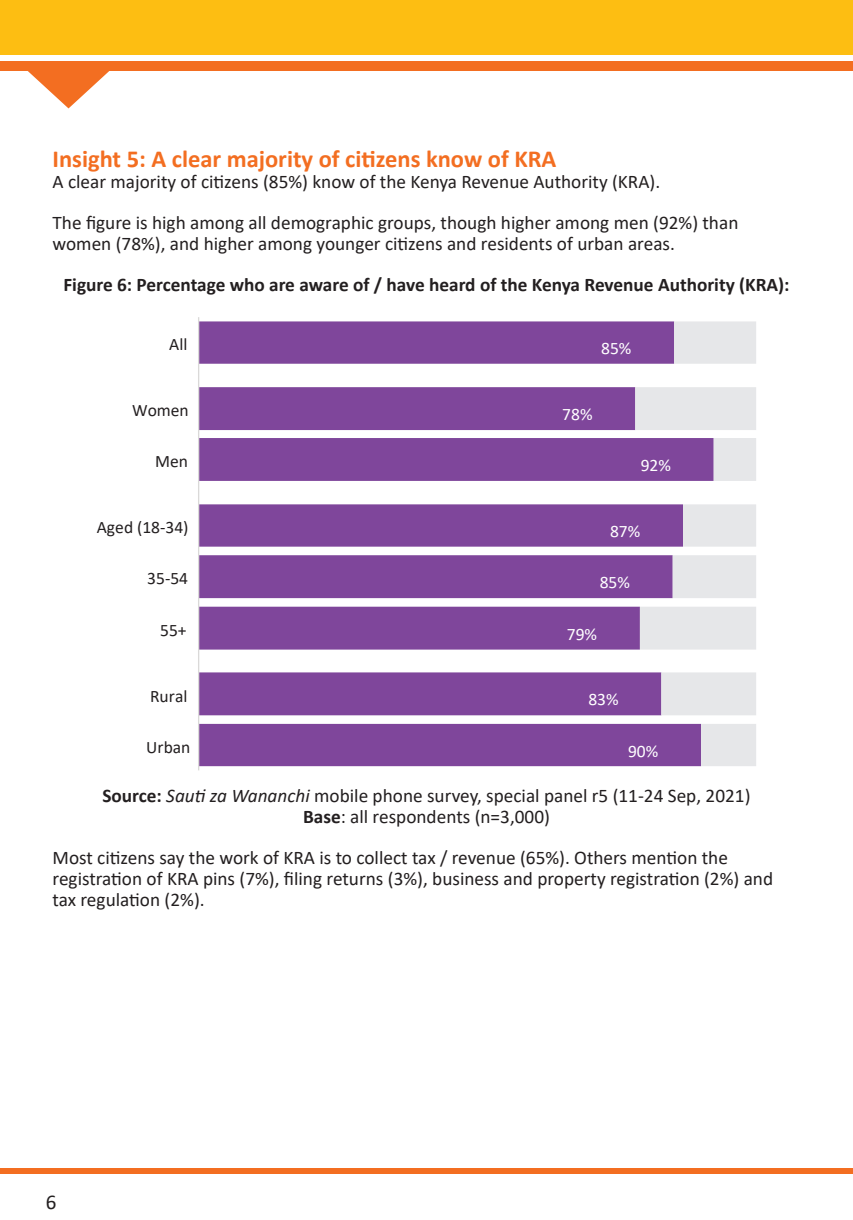
<style>
.page{position:relative;width:853px;height:1220px;background:#fff}
.page>*{position:absolute;margin:0;border:0;box-sizing:border-box;transform-origin:0 0}
.t1{font:700 24.5px "Calibri";color:#f36e21}
.t2{font:21px "Calibri";color:#231f20}
.t3{font:19.25px/20.8px "Calibri";color:#231f20}
.t4{font:700 19.25px "Calibri";color:#231f20}
.t5{font:17.5px "Calibri";color:#231f20}
.t6{font:17.5px "Calibri";color:#fff}
.s1{font-weight:700}
.s2{font-style:italic}
</style>
<div class="page">
<div style="left:0;top:0;width:852px;height:55px;background:#fdbe12"></div>
<div style="left:0;top:61px;width:852px;height:9px;background:#f36e21"></div>
<svg style="left:28px;top:71px;width:81px;height:37px"></svg>
<div style="left:0;top:1168px;width:852px;height:5px;background:#f36e21"></div>
<svg style="left:199px;top:321px;width:436px;height:445px;fill:#7f469b"></svg>
<svg style="left:635px;top:321px;width:120px;height:445px;fill:#e6e7e9"></svg>
<hr style="left:198px;top:317px;width:1px;height:453px;background:#dad9d8">
<p class="t1" style="left:52px;top:141px;width:505px">Insight 5: A clear majority of citizens know of KRA</p>
<p class="t3" style="left:52px;top:160px;width:687px;line-height:41.5px">A clear majority of citizens (85%) know of the Kenya Revenue Authority (KRA).<br>The figure is high among all demographic groups, though higher among men (92%) than</p>
<p class="t3" style="left:52px;top:232px;width:623px">women (78%), and higher among younger citizens and residents of urban areas.</p>
<p class="t4" style="left:63px;top:271px;width:727px">Figure 6: Percentage who are aware of / have heard of the Kenya Revenue Authority (KRA):</p>
<p class="t5" style="left:169px;top:332px;width:20px">All</p>
<p class="t6" style="left:601px;top:336px;width:32px">85%</p>
<p class="t5" style="left:132px;top:398px;width:58px">Women</p>
<p class="t6" style="left:562px;top:402px;width:32px">78%</p>
<p class="t5" style="left:155px;top:449px;width:34px">Men</p>
<p class="t6" style="left:640px;top:453px;width:32px">92%</p>
<p class="t5" style="left:97px;top:515px;width:93px">Aged (18-34)</p>
<p class="t5" style="left:147px;top:566px;width:42px">35-54</p>
<p class="t5" style="left:160px;top:617px;width:28px">55+</p>
<p class="t6" style="left:609px;top:519px;width:32px">87%</p>
<p class="t6" style="left:599px;top:570px;width:32px">85%</p>
<p class="t6" style="left:566px;top:621px;width:32px">79%</p>
<p class="t5" style="left:150px;top:683px;width:39px">Rural</p>
<p class="t5" style="left:146px;top:734px;width:46px">Urban</p>
<p class="t3" style="left:102px;top:784px;width:649px;text-align:center"><span class="s1">Source:</span> <span class="s2">Sauti za Wananchi</span> mobile phone survey, special panel r5 (11-24 Sep, 2021)<br><span class="s1">Base</span>: all respondents (n=3,000)</p>
<p class="t3" style="left:52px;top:847px;width:721px">Most citizens say the work of KRA is to collect tax / revenue (65%). Others mention the registration of KRA pins (7%), filing returns (3%), business and property registration (2%) and tax regulation (2%).</p>
<p class="t6" style="left:588px;top:687px;width:32px">83%</p>
<p class="t6" style="left:627px;top:738px;width:32px">90%</p>
<p class="t2" style="left:46px;top:1187px;width:12px">6</p>
</div>
